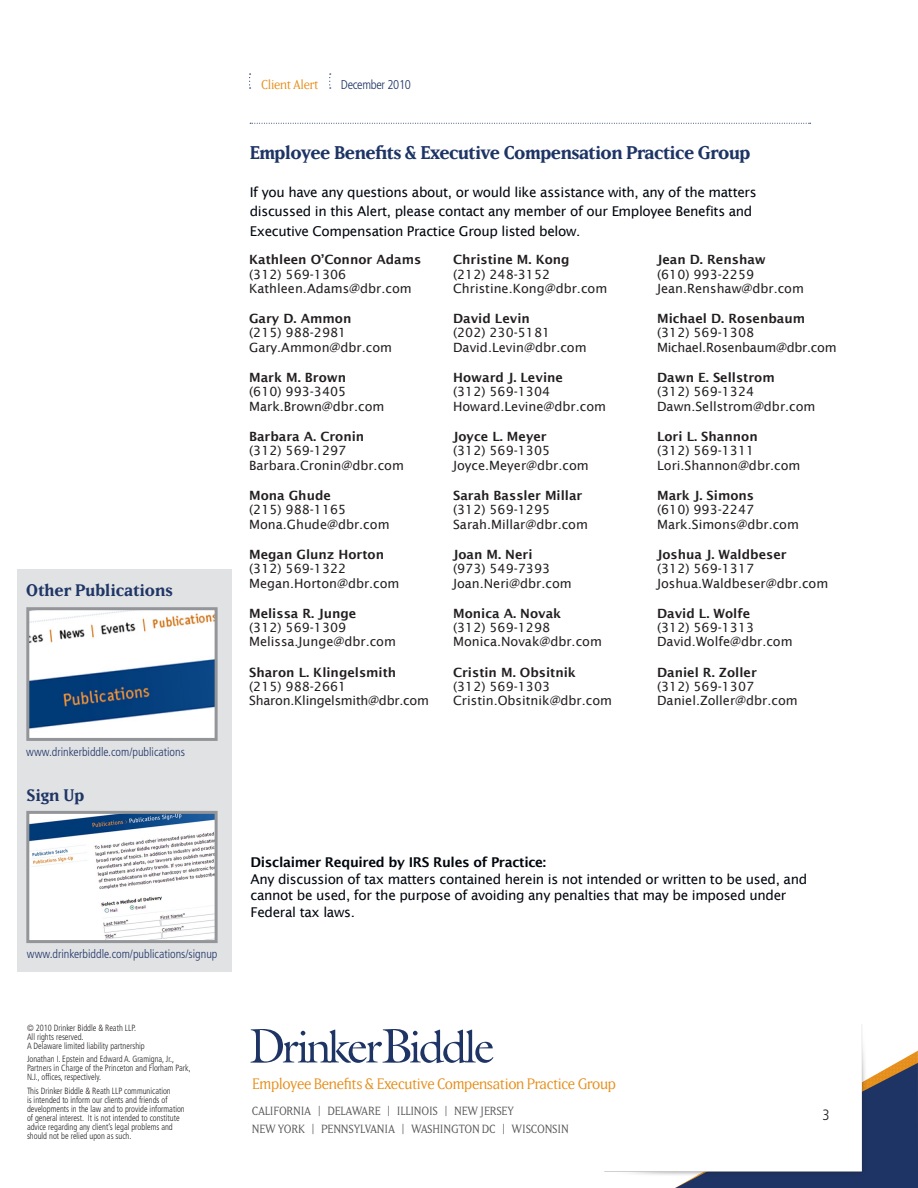
<style>
.page{position:relative;width:918px;height:1188px;background:#fff}
.page>*{position:absolute;margin:0;border:0;box-sizing:border-box;transform-origin:0 0}
.Sub_Head_1{font:18.3px "Matrix II Bold";letter-spacing:-.025em;color:#1d3465}
.t1{font:700 16.5px "Matrix";color:#1f3666}
.Body{font:15px "Matrix II Book";letter-spacing:-.025em;color:#e58e19}
.t2{font:300 condensed 15px "Frutiger";color:#231f20}
.Body-2{font:13.5px/19.5px "Lucida Sans";letter-spacing:-.025em;color:#01060e}
.Body-3{font:600 13.5px "Lucida Sans";letter-spacing:-.025em;color:#01060e}
.Back_Page_-_Lawyer_I{font:12.75px "Lucida Sans";color:#231f20}
.Back_Page_-_Lawyer_N{font:600 12.75px "Lucida Sans";color:#231f20}
.Back_Page_-_Lawyer_I-2{font:12.75px "Lucida Sans";letter-spacing:-.02em;color:#231f20}
.Body-4{font:300 condensed 12.75px "Frutiger";letter-spacing:-.025em;color:#1d3465}
.Body-5{font:12.75px "Matrix II Book";letter-spacing:-.025em;color:#e58e19}
.t3{font:300 condensed 12px "Frutiger";color:#1d3465}
.t4{font:11.7px "Matrix";letter-spacing:-.02em;color:#57585a}
.t5{font:300 condensed 9px/9px "Frutiger";color:#231f20;scale:.93 1}
</style>
<div class="page">
<svg style="left:675px;top:1051px;width:243px;height:137px;background:#3e4c6e"></svg>
<img style="left:604px;top:1024px;width:262px;height:153px">
<svg style="left:249px;top:74px;width:2px;height:15px"></svg>
<svg style="left:329px;top:74px;width:2px;height:15px"></svg>
<svg style="left:251px;top:1029px;width:242px;height:34px"></svg>
<svg style="left:250px;top:123px;width:561px;height:1px"></svg>
<div style="left:17px;top:570px;width:214px;height:402px;background:#e1e2e4"></div>
<img style="left:30px;top:611px;width:184px;height:126px">
<div style="left:26px;top:607px;width:192px;height:134px;border:3px solid #939598"></div>
<img style="left:30px;top:815px;width:184px;height:124px">
<div style="left:26px;top:811px;width:192px;height:132px;border:3px solid #939598"></div>
<p class="t1" style="left:26px;top:580px;width:148px">Other Publications</p>
<p class="t3" style="left:26px;top:745px;width:160px">www.drinkerbiddle.com/publications</p>
<p class="t1" style="left:27px;top:785px;width:59px">Sign Up</p>
<p class="t3" style="left:27px;top:947px;width:192px">www.drinkerbiddle.com/publications/signup</p>
<p class="t5" style="left:27px;top:1023px;width:119px">© 2010 Drinker Biddle &amp; Reath LLP.</p>
<p class="t5" style="left:27px;top:1032px;width:62px">All rights reserved.</p>
<p class="t5" style="left:27px;top:1041px;width:128px">A Delaware limited liability partnership</p>
<p class="t5" style="left:27px;top:1055px;width:178px">Jonathan I. Epstein and Edward A. Gramigna, Jr.,<br>Partners in Charge of the Princeton and Florham Park,<br>N.J., offices, respectively.</p>
<p class="t5" style="left:27px;top:1086px;width:171px">This Drinker Biddle &amp; Reath LLP communication<br>is intended to inform our clients and friends of developments in the law and to provide information of general interest. It is not intended to constitute advice regarding any client’s legal problems and should not be relied upon as such.</p>
<p class="Body-5" style="left:261px;top:77px;width:59px">Client Alert</p>
<p class="Body-4" style="left:341px;top:77px;width:72px">December 2010</p>
<p class="Sub_Head_1" style="left:250px;top:142px;width:502px">Employee Benefits &amp; Executive Compensation Practice Group</p>
<p class="Body-2" style="left:250px;top:182px;width:508px">If you have any questions about, or would like assistance with, any of the matters discussed in this Alert, please contact any member of our Employee Benefits and<br>Executive Compensation Practice Group listed below.</p>
<p class="Back_Page_-_Lawyer_N" style="left:249px;top:252px;width:174px">Kathleen O’Connor Adams</p>
<p class="Back_Page_-_Lawyer_I" style="left:249px;top:267px;width:99px">(312) 569-1306</p>
<p class="Back_Page_-_Lawyer_I" style="left:249px;top:281px;width:164px">Kathleen.Adams@dbr.com</p>
<p class="Back_Page_-_Lawyer_N" style="left:249px;top:311px;width:104px">Gary D. Ammon</p>
<p class="Back_Page_-_Lawyer_I" style="left:249px;top:326px;width:99px">(215) 988-2981</p>
<p class="Back_Page_-_Lawyer_I" style="left:249px;top:340px;width:145px">Gary.Ammon@dbr.com</p>
<p class="Back_Page_-_Lawyer_N" style="left:249px;top:370px;width:99px">Mark M. Brown</p>
<p class="Back_Page_-_Lawyer_I" style="left:249px;top:385px;width:99px">(610) 993-3405</p>
<p class="Back_Page_-_Lawyer_I" style="left:249px;top:399px;width:137px">Mark.Brown@dbr.com</p>
<p class="Back_Page_-_Lawyer_N" style="left:249px;top:429px;width:117px">Barbara A. Cronin</p>
<p class="Back_Page_-_Lawyer_I" style="left:249px;top:444px;width:99px">(312) 569-1297</p>
<p class="Back_Page_-_Lawyer_I" style="left:249px;top:458px;width:156px">Barbara.Cronin@dbr.com</p>
<p class="Back_Page_-_Lawyer_N" style="left:249px;top:488px;width:83px">Mona Ghude</p>
<p class="Back_Page_-_Lawyer_I" style="left:249px;top:503px;width:99px">(215) 988-1165</p>
<p class="Back_Page_-_Lawyer_I" style="left:249px;top:517px;width:142px">Mona.Ghude@dbr.com</p>
<p class="Back_Page_-_Lawyer_N" style="left:249px;top:547px;width:136px">Megan Glunz Horton</p>
<p class="Back_Page_-_Lawyer_I" style="left:249px;top:561px;width:99px">(312) 569-1322</p>
<p class="Back_Page_-_Lawyer_I" style="left:249px;top:576px;width:152px">Megan.Horton@dbr.com</p>
<p class="Back_Page_-_Lawyer_N" style="left:249px;top:606px;width:109px">Melissa R. Junge</p>
<p class="Back_Page_-_Lawyer_I" style="left:249px;top:620px;width:99px">(312) 569-1309</p>
<p class="Back_Page_-_Lawyer_I" style="left:249px;top:635px;width:148px">Melissa.Junge@dbr.com</p>
<p class="Back_Page_-_Lawyer_N" style="left:249px;top:665px;width:149px">Sharon L. Klingelsmith</p>
<p class="Back_Page_-_Lawyer_I" style="left:249px;top:679px;width:99px">(215) 988-2661</p>
<p class="Back_Page_-_Lawyer_I-2" style="left:249px;top:694px;width:181px">Sharon.Klingelsmith@dbr.com</p>
<p class="Back_Page_-_Lawyer_N" style="left:453px;top:252px;width:118px">Christine M. Kong</p>
<p class="Back_Page_-_Lawyer_I" style="left:453px;top:267px;width:99px">(212) 248-3152</p>
<p class="Back_Page_-_Lawyer_I" style="left:453px;top:281px;width:156px">Christine.Kong@dbr.com</p>
<p class="Back_Page_-_Lawyer_N" style="left:453px;top:311px;width:78px">David Levin</p>
<p class="Back_Page_-_Lawyer_I" style="left:453px;top:326px;width:99px">(202) 230-5181</p>
<p class="Back_Page_-_Lawyer_I" style="left:453px;top:340px;width:135px">David.Levin@dbr.com</p>
<p class="Back_Page_-_Lawyer_N" style="left:453px;top:370px;width:111px">Howard J. Levine</p>
<p class="Back_Page_-_Lawyer_I" style="left:453px;top:385px;width:99px">(312) 569-1304</p>
<p class="Back_Page_-_Lawyer_I" style="left:453px;top:399px;width:155px">Howard.Levine@dbr.com</p>
<p class="Back_Page_-_Lawyer_N" style="left:453px;top:429px;width:95px">Joyce L. Meyer</p>
<p class="Back_Page_-_Lawyer_I" style="left:453px;top:444px;width:99px">(312) 569-1305</p>
<p class="Back_Page_-_Lawyer_I" style="left:453px;top:458px;width:137px">Joyce.Meyer@dbr.com</p>
<p class="Back_Page_-_Lawyer_N" style="left:453px;top:488px;width:131px">Sarah Bassler Millar</p>
<p class="Back_Page_-_Lawyer_I" style="left:453px;top:503px;width:99px">(312) 569-1295</p>
<p class="Back_Page_-_Lawyer_I" style="left:453px;top:517px;width:136px">Sarah.Millar@dbr.com</p>
<p class="Back_Page_-_Lawyer_N" style="left:453px;top:547px;width:81px">Joan M. Neri</p>
<p class="Back_Page_-_Lawyer_I" style="left:453px;top:561px;width:99px">(973) 549-7393</p>
<p class="Back_Page_-_Lawyer_I" style="left:453px;top:576px;width:120px">Joan.Neri@dbr.com</p>
<p class="Back_Page_-_Lawyer_N" style="left:453px;top:606px;width:110px">Monica A. Novak</p>
<p class="Back_Page_-_Lawyer_I" style="left:453px;top:620px;width:99px">(312) 569-1298</p>
<p class="Back_Page_-_Lawyer_I" style="left:453px;top:635px;width:150px">Monica.Novak@dbr.com</p>
<p class="Back_Page_-_Lawyer_N" style="left:453px;top:665px;width:124px">Cristin M. Obsitnik</p>
<p class="Back_Page_-_Lawyer_I" style="left:453px;top:679px;width:99px">(312) 569-1303</p>
<p class="Back_Page_-_Lawyer_I" style="left:453px;top:694px;width:161px">Cristin.Obsitnik@dbr.com</p>
<p class="Back_Page_-_Lawyer_N" style="left:657px;top:252px;width:110px">Jean D. Renshaw</p>
<p class="Back_Page_-_Lawyer_I" style="left:657px;top:267px;width:99px">(610) 993-2259</p>
<p class="Back_Page_-_Lawyer_I" style="left:657px;top:281px;width:148px">Jean.Renshaw@dbr.com</p>
<p class="Back_Page_-_Lawyer_N" style="left:657px;top:311px;width:150px">Michael D. Rosenbaum</p>
<p class="Back_Page_-_Lawyer_I" style="left:657px;top:326px;width:99px">(312) 569-1308</p>
<p class="Back_Page_-_Lawyer_I-2" style="left:657px;top:340px;width:181px">Michael.Rosenbaum@dbr.com</p>
<p class="Back_Page_-_Lawyer_N" style="left:657px;top:370px;width:119px">Dawn E. Sellstrom</p>
<p class="Back_Page_-_Lawyer_I" style="left:657px;top:385px;width:99px">(312) 569-1324</p>
<p class="Back_Page_-_Lawyer_I" style="left:657px;top:399px;width:160px">Dawn.Sellstrom@dbr.com</p>
<p class="Back_Page_-_Lawyer_N" style="left:657px;top:429px;width:102px">Lori L. Shannon</p>
<p class="Back_Page_-_Lawyer_I" style="left:657px;top:444px;width:99px">(312) 569-1311</p>
<p class="Back_Page_-_Lawyer_I" style="left:657px;top:458px;width:145px">Lori.Shannon@dbr.com</p>
<p class="Back_Page_-_Lawyer_N" style="left:657px;top:488px;width:99px">Mark J. Simons</p>
<p class="Back_Page_-_Lawyer_I" style="left:657px;top:503px;width:99px">(610) 993-2247</p>
<p class="Back_Page_-_Lawyer_I" style="left:657px;top:517px;width:143px">Mark.Simons@dbr.com</p>
<p class="Back_Page_-_Lawyer_N" style="left:657px;top:547px;width:131px">Joshua J. Waldbeser</p>
<p class="Back_Page_-_Lawyer_I" style="left:657px;top:561px;width:99px">(312) 569-1317</p>
<p class="Back_Page_-_Lawyer_I" style="left:657px;top:576px;width:173px">Joshua.Waldbeser@dbr.com</p>
<p class="Back_Page_-_Lawyer_N" style="left:657px;top:606px;width:95px">David L. Wolfe</p>
<p class="Back_Page_-_Lawyer_I" style="left:657px;top:620px;width:99px">(312) 569-1313</p>
<p class="Back_Page_-_Lawyer_I" style="left:657px;top:635px;width:137px">David.Wolfe@dbr.com</p>
<p class="Back_Page_-_Lawyer_N" style="left:657px;top:665px;width:101px">Daniel R. Zoller</p>
<p class="Back_Page_-_Lawyer_I" style="left:657px;top:679px;width:99px">(312) 569-1307</p>
<p class="Back_Page_-_Lawyer_I" style="left:657px;top:694px;width:142px">Daniel.Zoller@dbr.com</p>
<p class="Body-3" style="left:250px;top:855px;width:297px">Disclaimer Required by IRS Rules of Practice:</p>
<p class="Body-2" style="left:250px;top:871px;width:558px;line-height:16.5px">Any discussion of tax matters contained herein is not intended or written to be used, and cannot be used, for the purpose of avoiding any penalties that may be imposed under<br>Federal tax laws.</p>
<p class="Body" style="left:252px;top:1075px;width:365px">Employee Benefits &amp; Executive Compensation Practice Group</p>
<p class="t4" style="left:252px;top:1104px;width:264px">CALIFORNIA | DELAWARE | ILLINOIS | NEW JERSEY</p>
<p class="t4" style="left:252px;top:1122px;width:318px">NEW YORK | PENNSYLVANIA | WASHINGTON DC | WISCONSIN</p>
<p class="t2" style="left:823px;top:1107px;width:9px">3</p>
</div>
